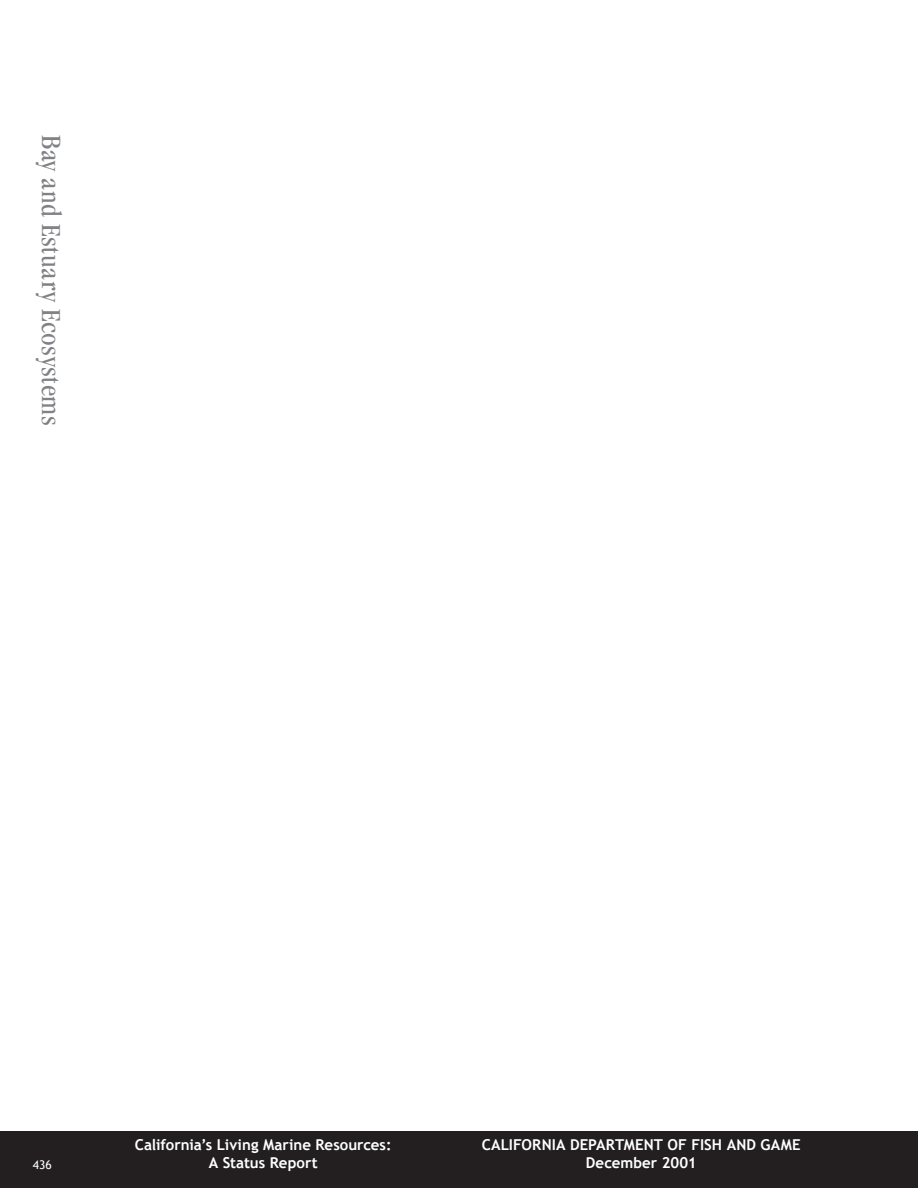
<style>
.page{position:relative;width:918px;height:1188px;background:#fff}
.page>*{position:absolute;margin:0;border:0;box-sizing:border-box;transform-origin:0 0}
.t1{font:condensed 28.5px "Garamond";letter-spacing:.025em;color:#808285}
.t2{font:700 15px/18px "Trebuchet MS";letter-spacing:.005em;color:#fff;text-align:center}
.t3{font:12px "Trebuchet MS";color:#fff}
</style>
<div class="page">
<div style="left:0;top:1131px;width:918px;height:57px;background:#231f20"></div>
<h1 class="t1" style="left:69px;top:135px;width:292px;rotate:90deg">Bay and Estuary Ecosystems</h1>
<p class="t3" style="left:33px;top:1157px;width:20px">436</p>
<p class="t2" style="left:135px;top:1136px;width:259px">California’s Living Marine Resources:<br>A Status Report</p>
<p class="t2" style="left:482px;top:1136px;width:321px">CALIFORNIA DEPARTMENT OF FISH AND GAME<br>December 2001</p>
</div>
